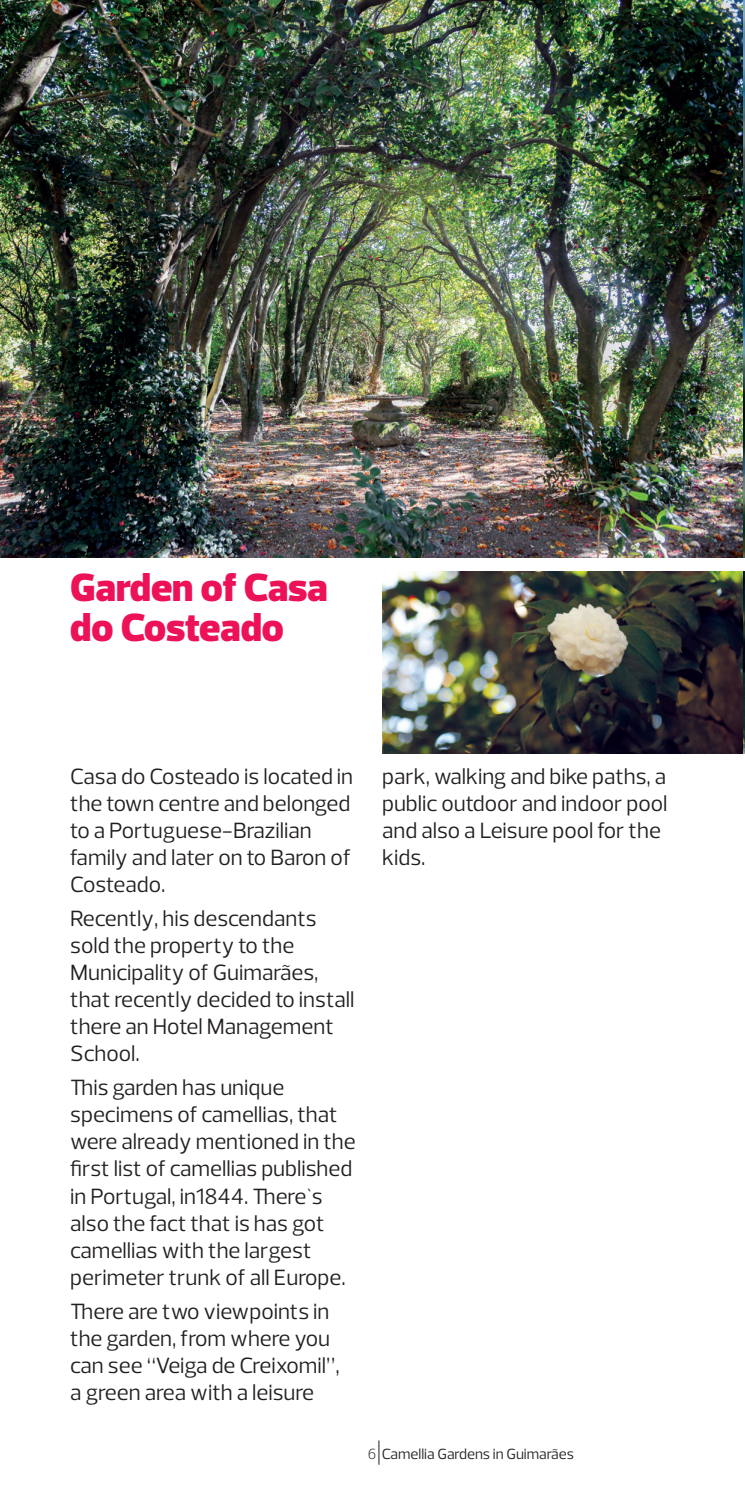
<style>
.page{position:relative;width:745px;height:1489px;background:#fff}
.page>*{position:absolute;margin:0;border:0;box-sizing:border-box;transform-origin:0 0}
.t1{font:900 40px/40px "Prelo";color:#ed1157}
.t2{font:22.5px/27px "Prelo";color:#231f20}
.t3{font:15px "Prelo";color:#231f20}
.s1{font-weight:300}
.s2{font-weight:300;font-size:27.5px}
</style>
<div class="page">
<img style="left:382px;top:571px;width:363px;height:183px">
<img style="left:0;top:0;width:745px;height:557px">
<h1 class="t1" style="left:70px;top:568px;width:259px">Garden of Casa do Costeado</h1>
<p class="t2" style="left:70px;top:763px;width:284px">Casa do Costeado is located in the town centre and belonged to a Portuguese-Brazilian family and later on to Baron of<br>Costeado.</p>
<p class="t2" style="left:70px;top:905px;width:286px">Recently, his descendants sold the property to the<br>Municipality of Guimarães, that recently decided to install there an Hotel Management<br>School.</p>
<p class="t2" style="left:70px;top:1074px;width:287px">This garden has unique specimens of camellias, that were already mentioned in the first list of camellias published in Portugal, in1844. There`s also the fact that is has got camellias with the largest perimeter trunk of all Europe.</p>
<p class="t2" style="left:70px;top:1297px;width:271px">There are two viewpoints in the garden, from where you can see “Veiga de Creixomil”, a green area with a leisure</p>
<p class="t2" style="left:382px;top:763px;width:287px">park, walking and bike paths, a public outdoor and indoor pool and also a Leisure pool for the kids.</p>
<p class="t3" style="left:368px;top:1444px;width:208px"><span class="s1">6</span><span class="s2">|</span>Camellia Gardens in Guimarães</p>
</div>
